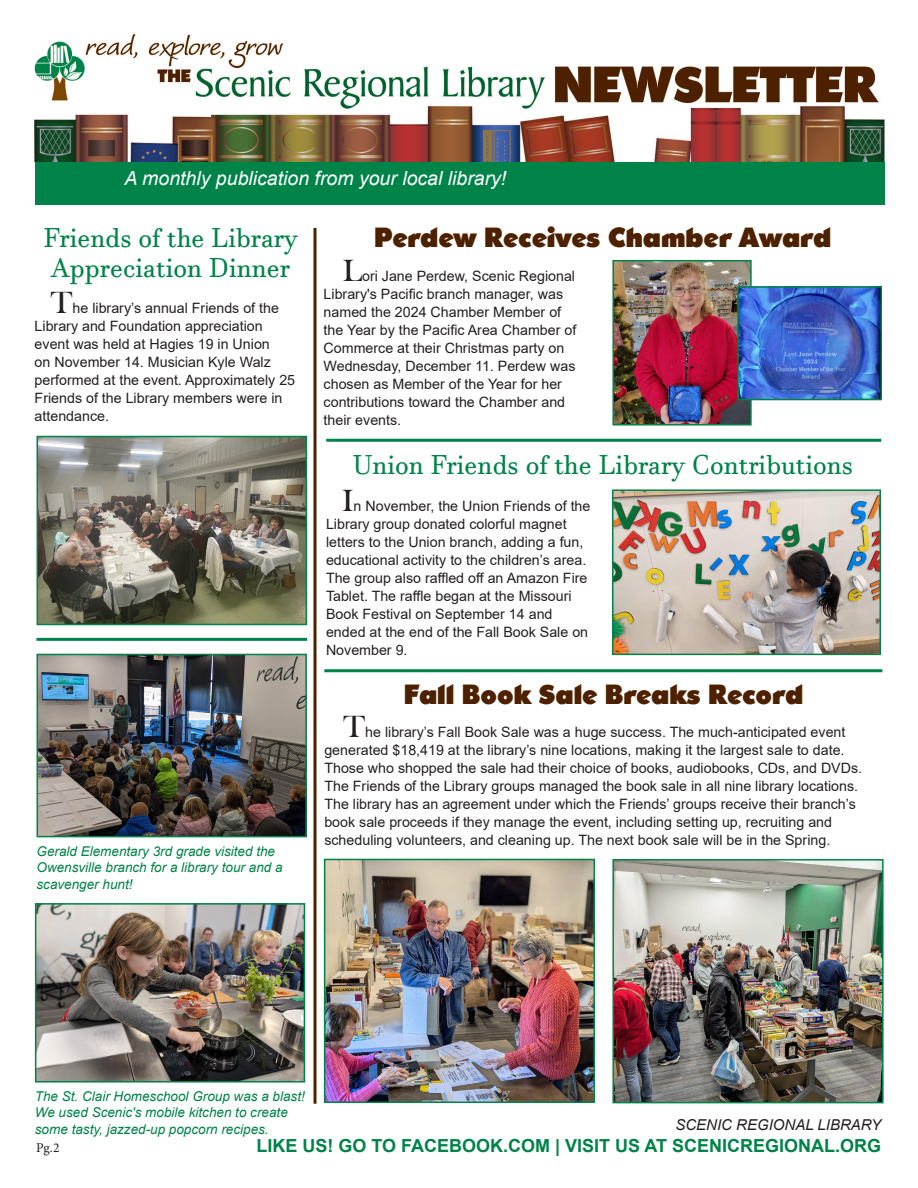
<style>
.page{position:relative;width:918px;height:1188px;background:#fff}
.page>*{position:absolute;margin:0;border:0;box-sizing:border-box;transform-origin:0 0}
.t1{font:27px/30px "Javanese Text";color:#008348}
.t2{font:800 27px "Opine";color:#4d2100}
.t3{font:italic 19.5px "Arial";color:#fff}
.t4{font:700 18px "Arial";color:#008348}
.t5{font:italic 15px "Arial";color:#231f20}
.t6{font:14.25px/18px "Arial";color:#231f20}
.t7{font:italic 13.5px/16.5px "Arial";color:#008348}
.t8{font:13.5px "Minion Pro";color:#231f20}
.s1{font-family:"Bask Old Face";font-size:31.5px}
</style>
<div class="page">
<img style="left:34px;top:34px;width:851px;height:128px">
<div style="left:35px;top:162px;width:849px;height:43px;background:#008348"></div>
<img style="left:38px;top:906px;width:264px;height:174px">
<div style="left:35px;top:903px;width:270px;height:180px;border:2px solid #008348"></div>
<hr style="left:314px;top:228px;width:2px;height:876px;background:#4d2100">
<img style="left:40px;top:439px;width:264px;height:183px">
<div style="left:37px;top:436px;width:270px;height:189px;border:2px solid #008348"></div>
<hr style="left:326px;top:439px;width:555px;height:3px;background:#008348">
<img style="left:40px;top:657px;width:264px;height:177px">
<div style="left:37px;top:654px;width:270px;height:183px;border:2px solid #008348"></div>
<hr style="left:37px;top:638px;width:270px;height:3px;background:#008348">
<img style="left:327px;top:862px;width:265px;height:238px">
<div style="left:324px;top:859px;width:271px;height:244px;border:2px solid #008348"></div>
<img style="left:615px;top:862px;width:266px;height:238px">
<div style="left:612px;top:859px;width:272px;height:244px;border:2px solid #008348"></div>
<img style="left:615px;top:492px;width:263px;height:160px">
<div style="left:612px;top:489px;width:269px;height:166px;border:2px solid #008348"></div>
<hr style="left:324px;top:669px;width:558px;height:3px;background:#008348">
<img style="left:615px;top:263px;width:134px;height:160px">
<div style="left:612px;top:260px;width:140px;height:166px;border:2px solid #008348"></div>
<img style="left:740px;top:289px;width:139px;height:108px">
<div style="left:737px;top:286px;width:145px;height:114px;border:2px solid #008348"></div>
<p class="t3" style="left:125px;top:165px;width:383px">A monthly publication from your local library!</p>
<p class="t1" style="left:44px;top:223px;width:255px">Friends of the Library<br>Appreciation Dinner</p>
<p class="t6" style="left:35px;top:299px;width:262px;text-indent:16px"><span class="s1">T</span>he library’s annual Friends of the Library and Foundation appreciation event was held at Hagies 19 in Union<br>on November 14. Musician Kyle Walz performed at the event. Approximately 25<br>Friends of the Library members were in attendance.</p>
<p class="t2" style="left:374px;top:220px;width:458px">Perdew Receives Chamber Award</p>
<p class="t6" style="left:324px;top:267px;width:254px;text-indent:19px"><span class="s1">L</span>ori Jane Perdew, Scenic Regional Library's Pacific branch manager, was named the 2024 Chamber Member of the Year by the Pacific Area Chamber of Commerce at their Christmas party on Wednesday, December 11. Perdew was chosen as Member of the Year for her contributions toward the Chamber and their events.</p>
<p class="t7" style="left:37px;top:843px;width:248px">Gerald Elementary 3rd grade visited the<br>Owensville branch for a library tour and a scavenger hunt!</p>
<p class="t1" style="left:353px;top:450px;width:502px">Union Friends of the Library Contributions</p>
<p class="t6" style="left:326px;top:497px;width:266px;text-indent:16px"><span class="s1">I</span>n November, the Union Friends of the Library group donated colorful magnet letters to the Union branch, adding a fun, educational activity to the children’s area.</p>
<p class="t6" style="left:326px;top:569px;width:264px">The group also raffled off an Amazon Fire<br>Tablet. The raffle began at the Missouri<br>Book Festival on September 14 and ended at the end of the Fall Book Sale on<br>November 9.</p>
<p class="t2" style="left:404px;top:677px;width:401px">Fall Book Sale Breaks Record</p>
<p class="t6" style="left:324px;top:723px;width:539px;text-indent:19px"><span class="s1">T</span>he library’s Fall Book Sale was a huge success. The much-anticipated event generated $18,419 at the library’s nine locations, making it the largest sale to date.<br>Those who shopped the sale had their choice of books, audiobooks, CDs, and DVDs.<br>The Friends of the Library groups managed the book sale in all nine library locations.<br>The library has an agreement under which the Friends’ groups receive their branch’s book sale proceeds if they manage the event, including setting up, recruiting and scheduling volunteers, and cleaning up. The next book sale will be in the Spring.</p>
<p class="t7" style="left:35px;top:1088px;width:271px">The St. Clair Homeschool Group was a blast!<br>We used Scenic's mobile kitchen to create some tasty, jazzed-up popcorn recipes.</p>
<p class="t5" style="left:675px;top:1115px;width:207px">SCENIC REGIONAL LIBRARY</p>
<p class="t4" style="left:257px;top:1133px;width:626px">LIKE US! GO TO FACEBOOK.COM | VISIT US AT SCENICREGIONAL.ORG</p>
<p class="t8" style="left:36px;top:1138px;width:25px">Pg.2</p>
</div>
